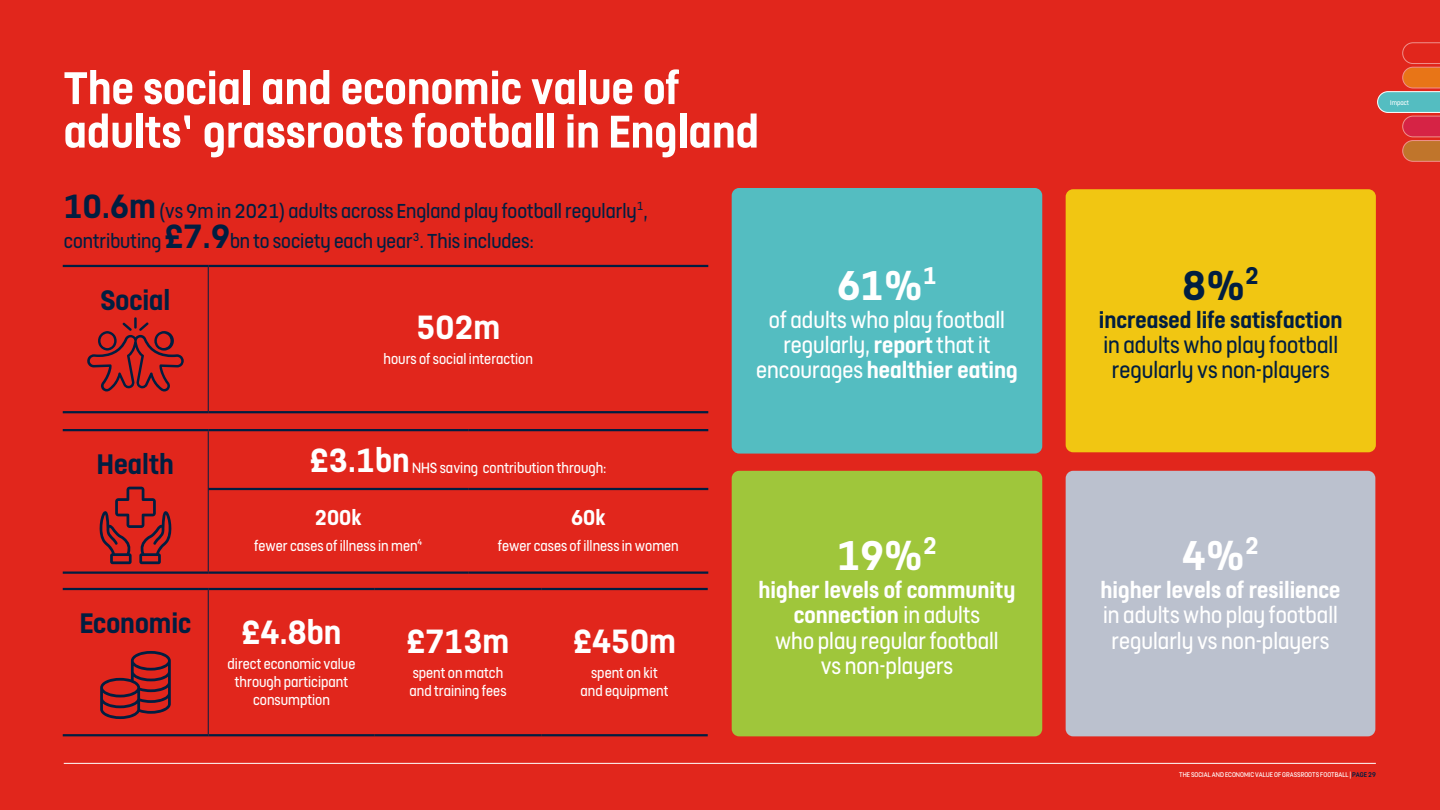
<style>
.page{position:relative;width:1440px;height:810px;background:#e1261c}
.page>*{position:absolute;margin:0;border:0;box-sizing:border-box;transform-origin:0 0}
.t1{font:700 51px/43.5px "FS Dillon";color:#fff}
.t2{font:700 46.35px "FS Dillon";color:#fff}
.t3{font:700 46.35px "FS Dillon";color:#011e41}
.t4{font:700 37.5px "FS Dillon";color:#fff}
.t5{font:700 31.5px "FS Dillon";color:#011e41}
.t6{font:25.72px/25.4px "FS Dillon";color:#fff;text-align:center}
.t7{font:25.72px/25.4px "FS Dillon";color:#011e41;text-align:center}
.t8{font:700 25.72px "FS Dillon";color:#011e41}
.t9{font:700 25.72px "FS Dillon";color:#fff}
.t10{font:700 24px "FS Dillon";color:#fff}
.t11{font:22.5px/30.8px "FS Dillon";color:#011e41}
.t12{font:16.5px/18px "FS Dillon";color:#fff;text-align:center}
.t13{font:7.65px "FS Dillon";color:#fff}
.t14{font:7.5px "FS Dillon";color:#fff}
.s1{font-weight:700;font-size:37.5px}
.s2{font-weight:700}
.s3{font-weight:500;color:#011e41}
</style>
<div class="page">
<div style="left:1066px;top:189px;width:310px;height:263px;background:#f1c612;border-radius:7px"></div>
<div style="left:732px;top:188px;width:310px;height:266px;background:#54bdc1;border-radius:7px"></div>
<div style="left:732px;top:471px;width:310px;height:265px;background:#9fc63b;border-radius:7px"></div>
<div style="left:1066px;top:471px;width:309px;height:265px;background:#bbc1ce;border-radius:7px"></div>
<hr style="left:63px;top:265px;width:145px;height:2px;background:#011e41">
<hr style="left:63px;top:411px;width:145px;height:2px;background:#011e41">
<hr style="left:208px;top:267px;width:1px;height:144px;background:#011e41">
<hr style="left:208px;top:265px;width:500px;height:2px;background:#011e41">
<hr style="left:208px;top:411px;width:500px;height:2px;background:#011e41">
<svg style="left:87px;top:317px;width:97px;height:75px"></svg>
<hr style="left:63px;top:588px;width:145px;height:2px;background:#011e41">
<hr style="left:63px;top:734px;width:145px;height:2px;background:#011e41">
<hr style="left:208px;top:590px;width:1px;height:144px;background:#011e41">
<hr style="left:208px;top:588px;width:167px;height:2px;background:#011e41">
<hr style="left:208px;top:734px;width:167px;height:2px;background:#011e41">
<hr style="left:375px;top:588px;width:166px;height:2px;background:#011e41">
<hr style="left:375px;top:734px;width:166px;height:2px;background:#011e41">
<hr style="left:541px;top:588px;width:167px;height:2px;background:#011e41">
<hr style="left:541px;top:734px;width:167px;height:2px;background:#011e41">
<svg style="left:100px;top:651px;width:71px;height:68px"></svg>
<hr style="left:63px;top:429px;width:145px;height:2px;background:#011e41">
<hr style="left:63px;top:572px;width:145px;height:2px;background:#011e41">
<hr style="left:208px;top:431px;width:1px;height:58px;background:#011e41">
<hr style="left:208px;top:489px;width:1px;height:83px;background:#011e41">
<hr style="left:208px;top:429px;width:260px;height:2px;background:#011e41">
<hr style="left:468px;top:429px;width:240px;height:2px;background:#011e41">
<hr style="left:209px;top:488px;width:259px;height:2px;background:#011e41">
<hr style="left:208px;top:572px;width:260px;height:2px;background:#011e41">
<hr style="left:468px;top:488px;width:240px;height:2px;background:#011e41">
<hr style="left:468px;top:572px;width:240px;height:2px;background:#011e41">
<svg style="left:99px;top:487px;width:73px;height:77px"></svg>
<svg style="left:1377px;top:42px;width:63px;height:120px"></svg>
<hr style="left:64px;top:763px;width:1312px;height:1px;background:#fff">
<h1 class="t1" style="left:64px;top:68px;width:697px">The social and economic value of adults’ grassroots football in England</h1>
<h3 class="t11" style="left:64px;top:196px;width:585px"><span class="s1">10.6m</span> (vs 9m in 2021) adults across England play football regularly<sup>1</sup>, contributing <span class="s1">£7.9</span>bn to society each year<sup>3</sup>. This includes:</h3>
<h3 class="t5" style="left:100px;top:285px;width:72px">Social</h3>
<h3 class="t4" style="left:416px;top:309px;width:85px">502m</h3>
<p class="t12" style="left:384px;top:350px;width:151px">hours of social interaction</p>
<h3 class="t5" style="left:97px;top:449px;width:79px">Health</h3>
<h3 class="t4" style="left:310px;top:442px;width:101px">£3.1bn</h3>
<p class="t12" style="left:412px;top:459px;width:196px">NHS saving contribution through:</p>
<h3 class="t10" style="left:315px;top:507px;width:48px">200k</h3>
<p class="t12" style="left:254px;top:537px;width:170px">fewer cases of illness in men<sup>4</sup></p>
<h3 class="t10" style="left:571px;top:507px;width:36px">60k</h3>
<p class="t12" style="left:498px;top:537px;width:183px">fewer cases of illness in women</p>
<h3 class="t5" style="left:80px;top:608px;width:113px">Economic</h3>
<h3 class="t4" style="left:242px;top:615px;width:101px">£4.8bn</h3>
<p class="t12" style="left:228px;top:655px;width:129px">direct economic value through participant consumption</p>
<h3 class="t4" style="left:407px;top:624px;width:104px">£713m</h3>
<p class="t12" style="left:409px;top:664px;width:99px;text-align:left">spent on match and training fees</p>
<h3 class="t4" style="left:573px;top:624px;width:104px">£450m</h3>
<p class="t12" style="left:580px;top:664px;width:90px">spent on kit and equipment</p>
<h2 class="t2" style="left:837px;top:263px;width:101px">61%<sup>1</sup></h2>
<h3 class="t6" style="left:756px;top:307px;width:263px">of adults who play football regularly, <span class="s2">report</span> that it encourages <span class="s2">healthier eating</span></h3>
<h2 class="t2" style="left:837px;top:533px;width:101px">19%<sup>2</sup></h2>
<h3 class="t6" style="left:759px;top:578px;width:258px"><span class="s2">higher levels of community connection</span> in adults<br>who play regular football<br>vs non-players</h3>
<p class="t14" style="left:1390px;top:99px;width:20px">Impact</p>
<h2 class="t3" style="left:1183px;top:263px;width:78px">8%<sup>2</sup></h2>
<h3 class="t8" style="left:1099px;top:307px;width:245px">increased life satisfaction</h3>
<h3 class="t7" style="left:1103px;top:333px;width:236px">in adults who play football regularly vs non-players</h3>
<h2 class="t2" style="left:1182px;top:533px;width:78px">4%<sup>2</sup></h2>
<h3 class="t9" style="left:1101px;top:577px;width:241px">higher levels of resilience</h3>
<h3 class="t6" style="left:1103px;top:603px;width:236px">in adults who play football regularly vs non-players</h3>
<p class="t13" style="left:1179px;top:771px;width:198px">THE SOCIAL AND ECONOMIC VALUE OF GRASSROOTS FOOTBALL | <span class="s3">PAGE 29</span></p>
</div>
